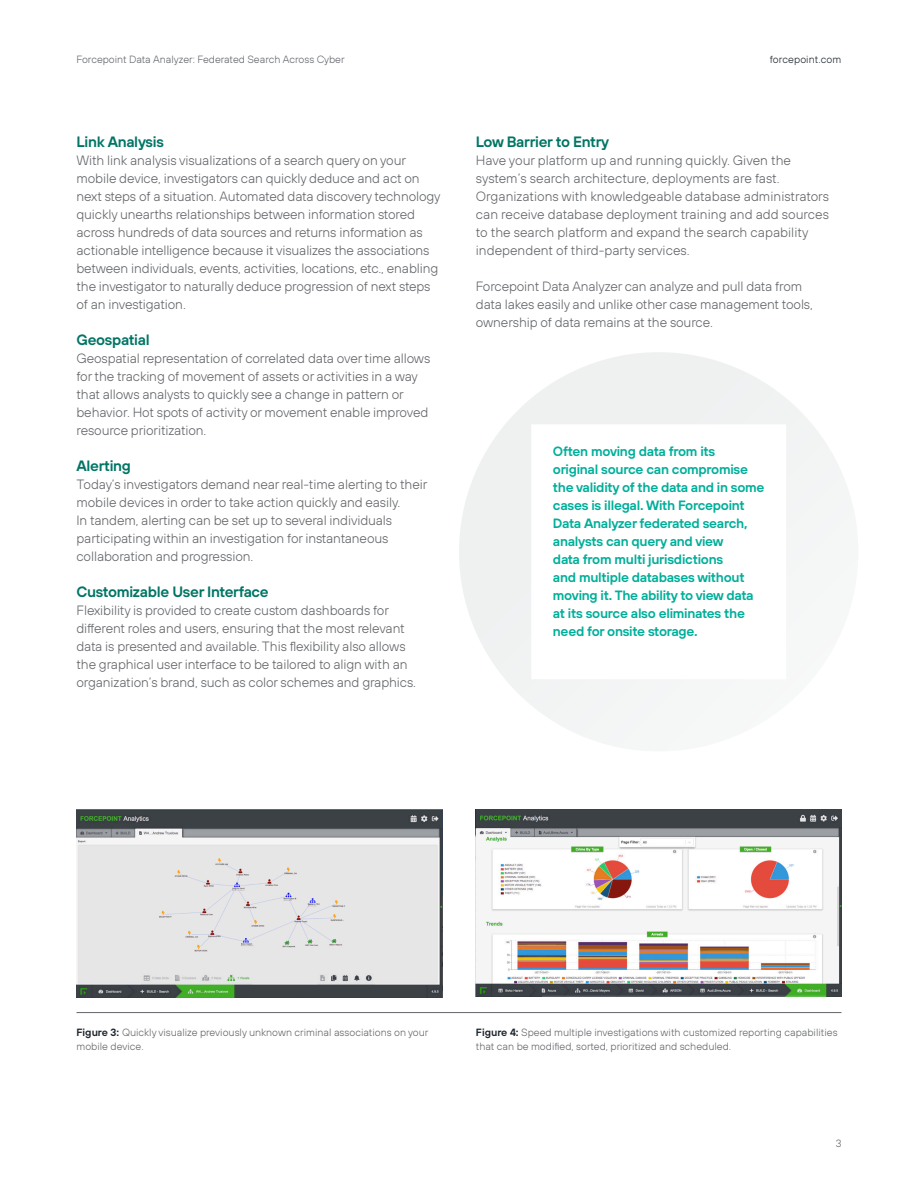
<style>
.page{position:relative;width:918px;height:1188px;background:#fff}
.page>*{position:absolute;margin:0;border:0;box-sizing:border-box;transform-origin:0 0}
.t1{font:600 15px "FP Sans";letter-spacing:-.02em;color:#007565}
.t2{font:300 13.5px/18px "FP Sans";letter-spacing:-.01em;color:#636569}
.t3{font:600 13.5px/18px "FP Sans";letter-spacing:-.02em;color:#00af9a}
.t4{font:300 10.5px/13.5px "FP Sans";color:#636569}
.t5{font:300 10.5px "FP Sans";letter-spacing:.01em;color:#1d252c}
.s1{font-weight:600;color:#1d252c}
</style>
<div class="page">
<svg style="left:459px;top:352px;width:395px;height:395px"></svg>
<hr style="left:76px;top:1012px;width:765px;height:1px;background:#636569">
<img style="left:76px;top:809px;width:366px;height:188px">
<img style="left:476px;top:809px;width:366px;height:188px">
<p class="t4" style="left:76px;top:52px;width:270px">Forcepoint Data Analyzer: Federated Search Across Cyber</p>
<p class="t1" style="left:76px;top:132px;width:89px">Link Analysis</p>
<p class="t2" style="left:76px;top:151px;width:366px">With link analysis visualizations of a search query on your mobile device, investigators can quickly deduce and act on next steps of a situation. Automated data discovery technology quickly unearths relationships between information stored across hundreds of data sources and returns information as actionable intelligence because it visualizes the associations between individuals, events, activities, locations, etc., enabling the investigator to naturally deduce progression of next steps of an investigation.</p>
<p class="t1" style="left:76px;top:330px;width:75px">Geospatial</p>
<p class="t2" style="left:76px;top:349px;width:355px">Geospatial representation of correlated data over time allows for the tracking of movement of assets or activities in a way that allows analysts to quickly see a change in pattern or behavior. Hot spots of activity or movement enable improved resource prioritization.</p>
<p class="t1" style="left:76px;top:456px;width:56px">Alerting</p>
<p class="t2" style="left:76px;top:475px;width:352px">Today’s investigators demand near real-time alerting to their mobile devices in order to take action quickly and easily.<br>In tandem, alerting can be set up to several individuals participating within an investigation for instantaneous collaboration and progression.</p>
<p class="t1" style="left:76px;top:582px;width:194px">Customizable User Interface</p>
<p class="t2" style="left:76px;top:601px;width:341px">Flexibility is provided to create custom dashboards for different roles and users, ensuring that the most relevant data is presented and available. This flexibility also allows the graphical user interface to be tailored to align with an organization’s brand, such as color schemes and graphics.</p>
<p class="t5" style="left:770px;top:52px;width:73px">forcepoint.com</p>
<p class="t1" style="left:476px;top:132px;width:135px">Low Barrier to Entry</p>
<p class="t2" style="left:476px;top:151px;width:355px">Have your platform up and running quickly. Given the system’s search architecture, deployments are fast.<br>Organizations with knowledgeable database administrators can receive database deployment training and add sources to the search platform and expand the search capability independent of third-party services.</p>
<p class="t2" style="left:476px;top:277px;width:339px">Forcepoint Data Analyzer can analyze and pull data from data lakes easily and unlike other case management tools, ownership of data remains at the source.</p>
<p class="t3" style="left:553px;top:442px;width:213px">Often moving data from its<br>original source can compromise the validity of the data and in some cases is illegal. With Forcepoint<br>Data Analyzer federated search, analysts can query and view<br>data from multi jurisdictions<br>and multiple databases without moving it. The ability to view data at its source also eliminates the need for onsite storage.</p>
<p class="t4" style="left:76px;top:1025px;width:354px"><span class="s1">Figure 3:</span> Quickly visualize previously unknown criminal associations on your mobile device.</p>
<p class="t4" style="left:476px;top:1025px;width:363px"><span class="s1">Figure 4:</span> Speed multiple investigations with customized reporting capabilities that can be modified, sorted, prioritized and scheduled.</p>
<p class="t4" style="left:836px;top:1136px;width:7px">3</p>
</div>
